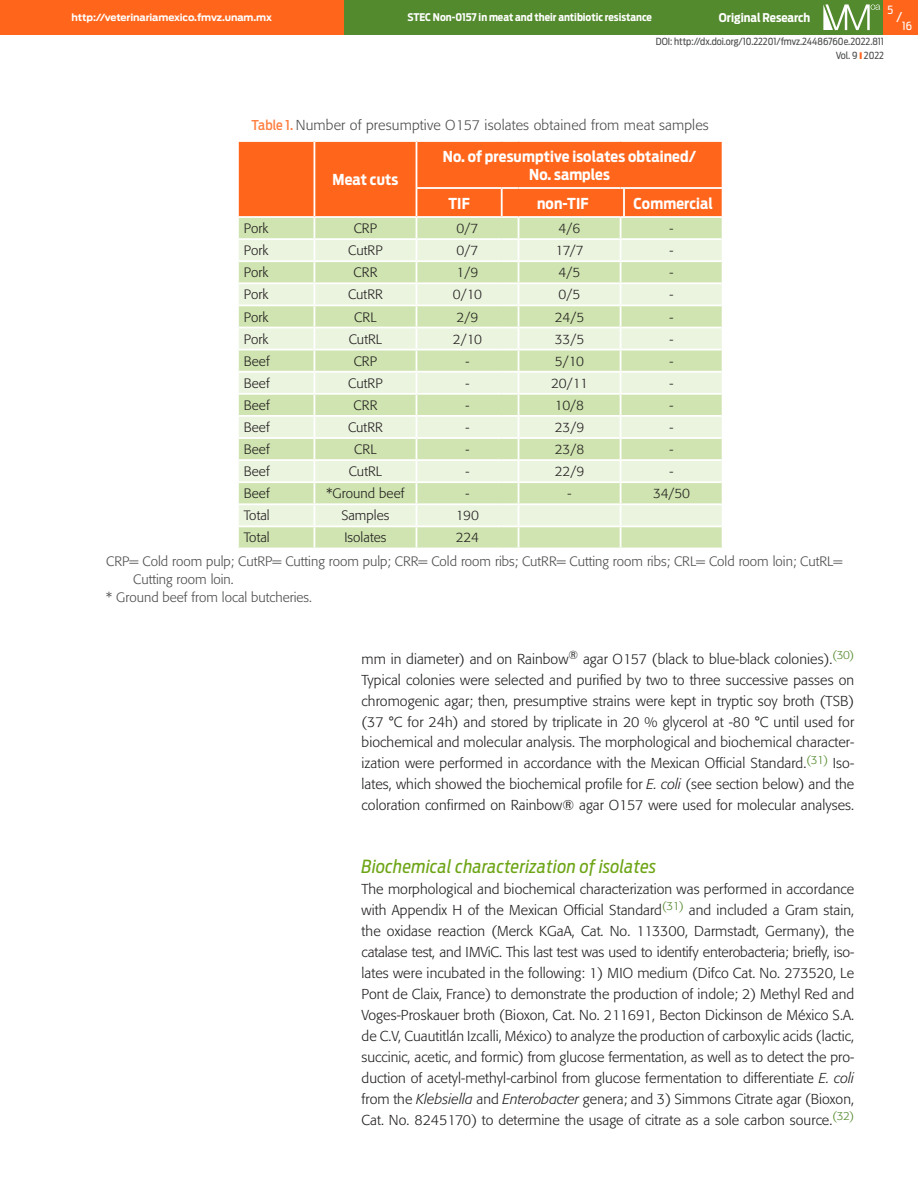
<style>
.page{position:relative;width:918px;height:1188px;background:#fff}
.page>*{position:absolute;margin:0;border:0;box-sizing:border-box;transform-origin:0 0}
._01_subtitulo_b{font:italic 18px "Antenna Cond";letter-spacing:.02em;color:#6ea516}
._06_tabla_b_subtitul{font:700 15px/18px "Antenna Cond";letter-spacing:.01em;color:#fff;text-align:center}
._04_texto_1a{font:300 14.25px/21px "Formata";letter-spacing:.005em;color:#231f20;text-align:justify}
._06_tabla_a_titulo{font:300 14.25px "Formata";letter-spacing:.01em;color:#4b4c4d}
._06_tabla_c_texto{font:300 13.5px "Formata";letter-spacing:.005em;color:#231f20}
._06_tabla_e_pies_tab{font:300 13.5px/18px "Formata";color:#4b4c4d}
.t1{font:13.5px "Antenna Cond";color:#fff}
.t2{font:700 12px "Antenna Cond";color:#fff}
.t3{font:11.25px "Antenna Cond";color:#fff}
.t4{font:700 10.5px "Antenna Cond";color:#fff}
.t5{font:9.75px/13.8px "Antenna Cond";color:#4b4c4d;text-align:right}
.t6{font:700 9.75px "Antenna";letter-spacing:-.01em;color:#fff}
.s1{font-family:"Antenna Cond";font-weight:500;font-size:13.5px;color:#ff8042}
.s2{font-style:italic}
</style>
<div class="page">
<div style="left:344px;top:0;width:543px;height:34px;background:#548a2e"></div>
<svg style="left:823px;top:4px;width:57px;height:26px"></svg>
<div style="left:884px;top:0;width:34px;height:34px;background:#ff661c"></div>
<div style="left:0;top:0;width:344px;height:34px;background:#ff661c"></div>
<svg style="left:238px;top:141px;width:485px;height:408px;background:#e5d5ad"></svg>
<hr style="left:237px;top:216px;width:77px;height:2px;background:#fff">
<p class="t6" style="left:72px;top:12px;width:202px">http://veterinariamexico.fmvz.unam.mx</p>
<p class="t3" style="left:887px;top:3px;width:7px">5</p>
<p class="t1" style="left:897px;top:9px;width:7px">/</p>
<p class="t4" style="left:407px;top:11px;width:246px">STEC Non-0157 in meat and their antibiotic resistance</p>
<p class="t2" style="left:719px;top:10px;width:93px">Original Research</p>
<p class="t5" style="left:656px;top:35px;width:230px">DOI: http://dx.doi.org/10.22201/fmvz.24486760e.2022.811<br>Vol. 9 2022</p>
<p class="t3" style="left:902px;top:19px;width:11px">16</p>
<p class="_06_tabla_a_titulo" style="left:252px;top:117px;width:459px"><span class="s1">Table 1.</span> Number of presumptive O157 isolates obtained from meat samples</p>
<p class="_06_tabla_b_subtitul" style="left:333px;top:171px;width:67px">Meat cuts</p>
<p class="_06_tabla_b_subtitul" style="left:443px;top:147px;width:255px">No. of presumptive isolates obtained/<br>No. samples</p>
<p class="_06_tabla_b_subtitul" style="left:448px;top:194px;width:23px">TIF</p>
<p class="_06_tabla_b_subtitul" style="left:537px;top:194px;width:53px">non-TIF</p>
<p class="_06_tabla_b_subtitul" style="left:634px;top:194px;width:81px">Commercial</p>
<p class="_06_tabla_c_texto" style="left:244px;top:220px;width:26px">Pork</p>
<p class="_06_tabla_c_texto" style="left:354px;top:220px;width:25px">CRP</p>
<p class="_06_tabla_c_texto" style="left:457px;top:220px;width:23px">0/7</p>
<p class="_06_tabla_c_texto" style="left:559px;top:220px;width:23px">4/6</p>
<p class="_06_tabla_c_texto" style="left:670px;top:220px;width:5px">-</p>
<p class="_06_tabla_c_texto" style="left:244px;top:243px;width:26px">Pork</p>
<p class="_06_tabla_c_texto" style="left:348px;top:243px;width:36px">CutRP</p>
<p class="_06_tabla_c_texto" style="left:457px;top:243px;width:23px">0/7</p>
<p class="_06_tabla_c_texto" style="left:556px;top:243px;width:30px">17/7</p>
<p class="_06_tabla_c_texto" style="left:670px;top:243px;width:5px">-</p>
<p class="_06_tabla_c_texto" style="left:244px;top:265px;width:26px">Pork</p>
<p class="_06_tabla_c_texto" style="left:354px;top:265px;width:25px">CRR</p>
<p class="_06_tabla_c_texto" style="left:457px;top:265px;width:23px">1/9</p>
<p class="_06_tabla_c_texto" style="left:559px;top:265px;width:23px">4/5</p>
<p class="_06_tabla_c_texto" style="left:670px;top:265px;width:5px">-</p>
<p class="_06_tabla_c_texto" style="left:244px;top:287px;width:26px">Pork</p>
<p class="_06_tabla_c_texto" style="left:348px;top:287px;width:36px">CutRR</p>
<p class="_06_tabla_c_texto" style="left:453px;top:287px;width:31px">0/10</p>
<p class="_06_tabla_c_texto" style="left:559px;top:287px;width:23px">0/5</p>
<p class="_06_tabla_c_texto" style="left:670px;top:287px;width:5px">-</p>
<p class="_06_tabla_c_texto" style="left:244px;top:309px;width:26px">Pork</p>
<p class="_06_tabla_c_texto" style="left:354px;top:309px;width:24px">CRL</p>
<p class="_06_tabla_c_texto" style="left:457px;top:309px;width:23px">2/9</p>
<p class="_06_tabla_c_texto" style="left:555px;top:309px;width:31px">24/5</p>
<p class="_06_tabla_c_texto" style="left:670px;top:309px;width:5px">-</p>
<p class="_06_tabla_c_texto" style="left:244px;top:331px;width:26px">Pork</p>
<p class="_06_tabla_c_texto" style="left:349px;top:331px;width:35px">CutRL</p>
<p class="_06_tabla_c_texto" style="left:453px;top:331px;width:31px">2/10</p>
<p class="_06_tabla_c_texto" style="left:555px;top:331px;width:31px">33/5</p>
<p class="_06_tabla_c_texto" style="left:670px;top:331px;width:5px">-</p>
<p class="_06_tabla_c_texto" style="left:244px;top:353px;width:27px">Beef</p>
<p class="_06_tabla_c_texto" style="left:354px;top:353px;width:25px">CRP</p>
<p class="_06_tabla_c_texto" style="left:466px;top:353px;width:5px">-</p>
<p class="_06_tabla_c_texto" style="left:555px;top:353px;width:31px">5/10</p>
<p class="_06_tabla_c_texto" style="left:670px;top:353px;width:5px">-</p>
<p class="_06_tabla_c_texto" style="left:244px;top:375px;width:27px">Beef</p>
<p class="_06_tabla_c_texto" style="left:348px;top:375px;width:36px">CutRP</p>
<p class="_06_tabla_c_texto" style="left:466px;top:375px;width:5px">-</p>
<p class="_06_tabla_c_texto" style="left:551px;top:375px;width:38px">20/11</p>
<p class="_06_tabla_c_texto" style="left:670px;top:375px;width:5px">-</p>
<p class="_06_tabla_c_texto" style="left:244px;top:397px;width:27px">Beef</p>
<p class="_06_tabla_c_texto" style="left:354px;top:397px;width:25px">CRR</p>
<p class="_06_tabla_c_texto" style="left:466px;top:397px;width:5px">-</p>
<p class="_06_tabla_c_texto" style="left:555px;top:397px;width:31px">10/8</p>
<p class="_06_tabla_c_texto" style="left:670px;top:397px;width:5px">-</p>
<p class="_06_tabla_c_texto" style="left:244px;top:419px;width:27px">Beef</p>
<p class="_06_tabla_c_texto" style="left:348px;top:419px;width:36px">CutRR</p>
<p class="_06_tabla_c_texto" style="left:466px;top:419px;width:5px">-</p>
<p class="_06_tabla_c_texto" style="left:555px;top:419px;width:31px">23/9</p>
<p class="_06_tabla_c_texto" style="left:670px;top:419px;width:5px">-</p>
<p class="_06_tabla_c_texto" style="left:244px;top:441px;width:27px">Beef</p>
<p class="_06_tabla_c_texto" style="left:354px;top:441px;width:24px">CRL</p>
<p class="_06_tabla_c_texto" style="left:466px;top:441px;width:5px">-</p>
<p class="_06_tabla_c_texto" style="left:555px;top:441px;width:31px">23/8</p>
<p class="_06_tabla_c_texto" style="left:670px;top:441px;width:5px">-</p>
<p class="_06_tabla_c_texto" style="left:244px;top:464px;width:27px">Beef</p>
<p class="_06_tabla_c_texto" style="left:349px;top:464px;width:35px">CutRL</p>
<p class="_06_tabla_c_texto" style="left:466px;top:464px;width:5px">-</p>
<p class="_06_tabla_c_texto" style="left:555px;top:464px;width:31px">22/9</p>
<p class="_06_tabla_c_texto" style="left:670px;top:464px;width:5px">-</p>
<p class="_06_tabla_c_texto" style="left:244px;top:486px;width:27px">Beef</p>
<p class="_06_tabla_c_texto" style="left:326px;top:486px;width:80px">*Ground beef</p>
<p class="_06_tabla_c_texto" style="left:466px;top:486px;width:5px">-</p>
<p class="_06_tabla_c_texto" style="left:568px;top:486px;width:5px">-</p>
<p class="_06_tabla_c_texto" style="left:653px;top:486px;width:39px">34/50</p>
<p class="_06_tabla_c_texto" style="left:244px;top:508px;width:27px">Total</p>
<p class="_06_tabla_c_texto" style="left:341px;top:508px;width:50px">Samples</p>
<p class="_06_tabla_c_texto" style="left:456px;top:508px;width:25px">190</p>
<p class="_06_tabla_c_texto" style="left:244px;top:530px;width:27px">Total</p>
<p class="_06_tabla_c_texto" style="left:344px;top:530px;width:44px">Isolates</p>
<p class="_06_tabla_c_texto" style="left:456px;top:530px;width:25px">224</p>
<p class="_06_tabla_e_pies_tab" style="left:133px;top:552px;width:711px;text-indent:-27px">CRP= Cold room pulp; CutRP= Cutting room pulp; CRR= Cold room ribs; CutRR= Cutting room ribs; CRL= Cold room loin; CutRL=<br>Cutting room loin.</p>
<p class="_06_tabla_e_pies_tab" style="left:106px;top:588px;width:207px">* Ground beef from local butcheries.</p>
<p class="_04_texto_1a" style="left:362px;top:648px;width:494px">mm in diameter) and on Rainbow<sup>®</sup> agar O157 (black to blue-black colonies).<sup>(30)<br></sup>Typical colonies were selected and purified by two to three successive passes on chromogenic agar; then, presumptive strains were kept in tryptic soy broth (TSB) (37 °C for 24h) and stored by triplicate in 20 % glycerol at -80 °C until used for biochemical and molecular analysis. The morphological and biochemical character&shy;ization were performed in accordance with the Mexican Official Standard.<sup>(31)</sup> Iso&shy;lates, which showed the biochemical profile for <span class="s2">E. coli</span> (see section below) and the coloration confirmed on Rainbow<span class="s2">®</span> agar O157 were used for molecular analyses.</p>
<p class="_01_subtitulo_b" style="left:362px;top:856px;width:296px">Biochemical characterization of isolates</p>
<p class="_04_texto_1a" style="left:362px;top:879px;width:494px">The morphological and biochemical characterization was performed in accordance with Appendix H of the Mexican Official Standard<sup>(31)</sup> and included a Gram stain, the oxidase reaction (Merck KGaA, Cat. No. 113300, Darmstadt, Germany), the catalase test, and IMViC. This last test was used to identify enterobacteria; briefly, iso&shy;lates were incubated in the following: 1) MIO medium (Difco Cat. No. 273520, Le Pont de Claix, France) to demonstrate the production of indole; 2) Methyl Red and Voges-Proskauer broth (Bioxon, Cat. No. 211691, Becton Dickinson de México S.A. de C.V, Cuautitlán Izcalli, México) to analyze the production of carboxylic acids (lactic, succinic, acetic, and formic) from glucose fermentation, as well as to detect the pro&shy;duction of acetyl-methyl-carbinol from glucose fermentation to differentiate <span class="s2">E. coli </span>from the <span class="s2">Klebsiella</span> and <span class="s2">Enterobacter</span> genera; and 3) Simmons Citrate agar (Bioxon, Cat. No. 8245170) to determine the usage of citrate as a sole carbon source.<sup>(32)</sup></p>
</div>
